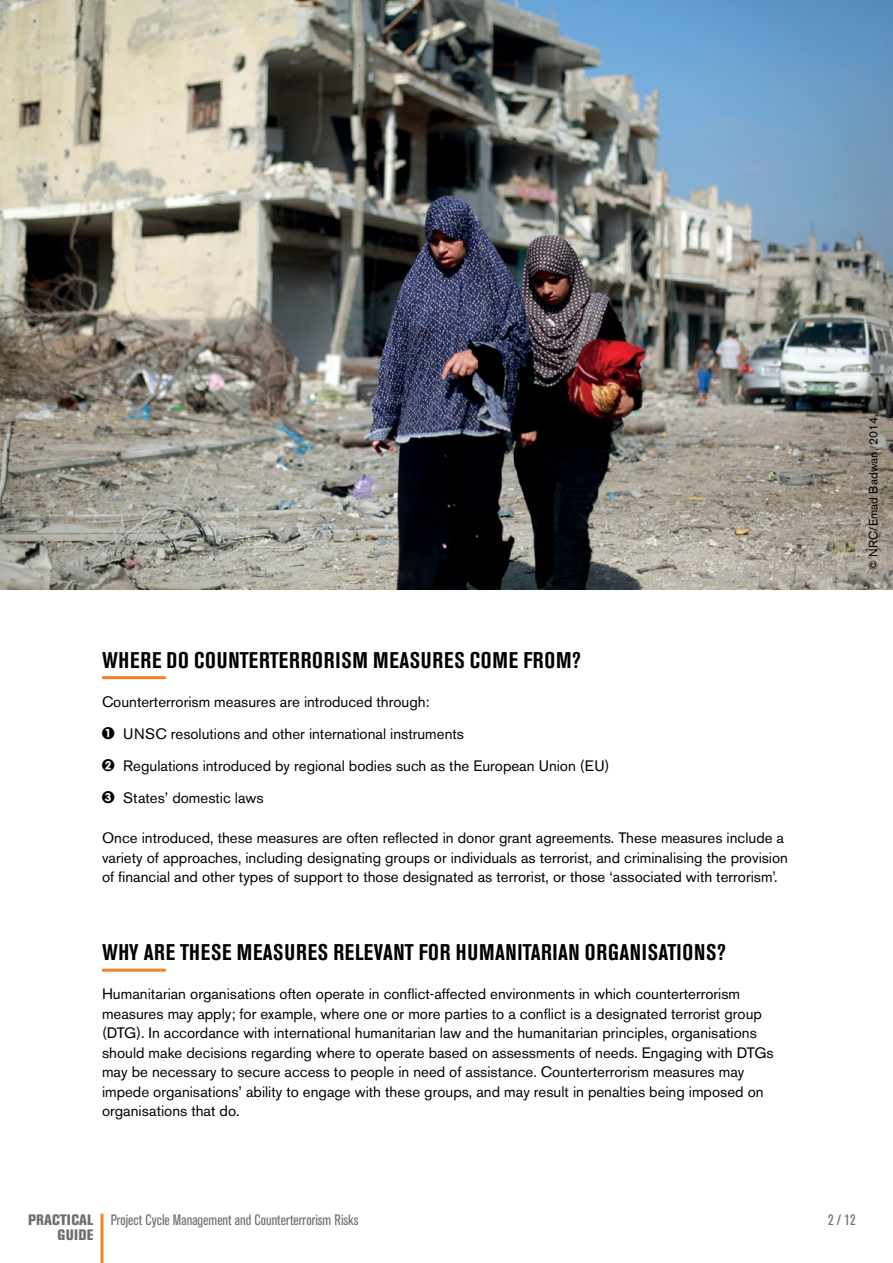
<style>
.page{position:relative;width:893px;height:1263px;background:#fff}
.page>*{position:absolute;margin:0;border:0;box-sizing:border-box;transform-origin:0 0}
.t1{font:700 condensed 22.5px "Akzidenz Grotesk BE";letter-spacing:.035em;color:#000}
.t2{font:15px/19.5px "Akzidenz Grotesk BE";color:#000}
.t3{font:condensed 15px "Akzidenz Grotesk BE";color:#6d6e71}
.t4{font:800 condensed 15px/15px "Akzidenz Grotesk BE";letter-spacing:.02em;color:#6d6e71;text-align:right}
.t5{font:12px "Akzidenz Grotesk BE";color:#000}
.s1{font-family:"Circled"}
</style>
<div class="page">
<hr style="left:102px;top:676px;width:64px;height:3px;background:#f58220">
<hr style="left:102px;top:969px;width:64px;height:3px;background:#f58220">
<img style="left:0;top:0;width:893px;height:590px">
<hr style="left:101px;top:1214px;width:3px;height:49px;background:#f58220">
<h1 class="t1" style="left:102px;top:647px;width:480px">WHERE DO COUNTERTERRORISM MEASURES COME FROM?</h1>
<p class="t2" style="left:102px;top:685px;width:509px;line-height:32.2px">Counterterrorism measures are introduced through:<br><span class="s1">1</span> UNSC resolutions and other international instruments<br><span class="s1">2</span> Regulations introduced by regional bodies such as the European Union (EU)<br><span class="s1">3</span> States’ domestic laws</p>
<p class="t2" style="left:102px;top:828px;width:687px">Once introduced, these measures are often reflected in donor grant agreements. These measures include a variety of approaches, including designating groups or individuals as terrorist, and criminalising the provision of financial and other types of support to those designated as terrorist, or those ‘associated with terrorism’.</p>
<h1 class="t1" style="left:102px;top:939px;width:625px">WHY ARE THESE MEASURES RELEVANT FOR HUMANITARIAN ORGANISATIONS?</h1>
<p class="t2" style="left:102px;top:984px;width:673px">Humanitarian organisations often operate in conflict-affected environments in which counterterrorism measures may apply; for example, where one or more parties to a conflict is a designated terrorist group (DTG). In accordance with international humanitarian law and the humanitarian principles, organisations should make decisions regarding where to operate based on assessments of needs. Engaging with DTGs may be necessary to secure access to people in need of assistance. Counterterrorism measures may impede organisations’ ability to engage with these groups, and may result in penalties being imposed on organisations that do.</p>
<p class="t5" style="left:866px;top:570px;width:157px;rotate:-90deg">© NRC/Emad Badwan, 2014.</p>
<p class="t4" style="left:28px;top:1212px;width:67px">PRACTICAL<br>GUIDE</p>
<p class="t3" style="left:111px;top:1211px;width:249px">Project Cycle Management and Counterterrorism Risks</p>
<p class="t3" style="left:828px;top:1211px;width:29px">2 / 12</p>
</div>
